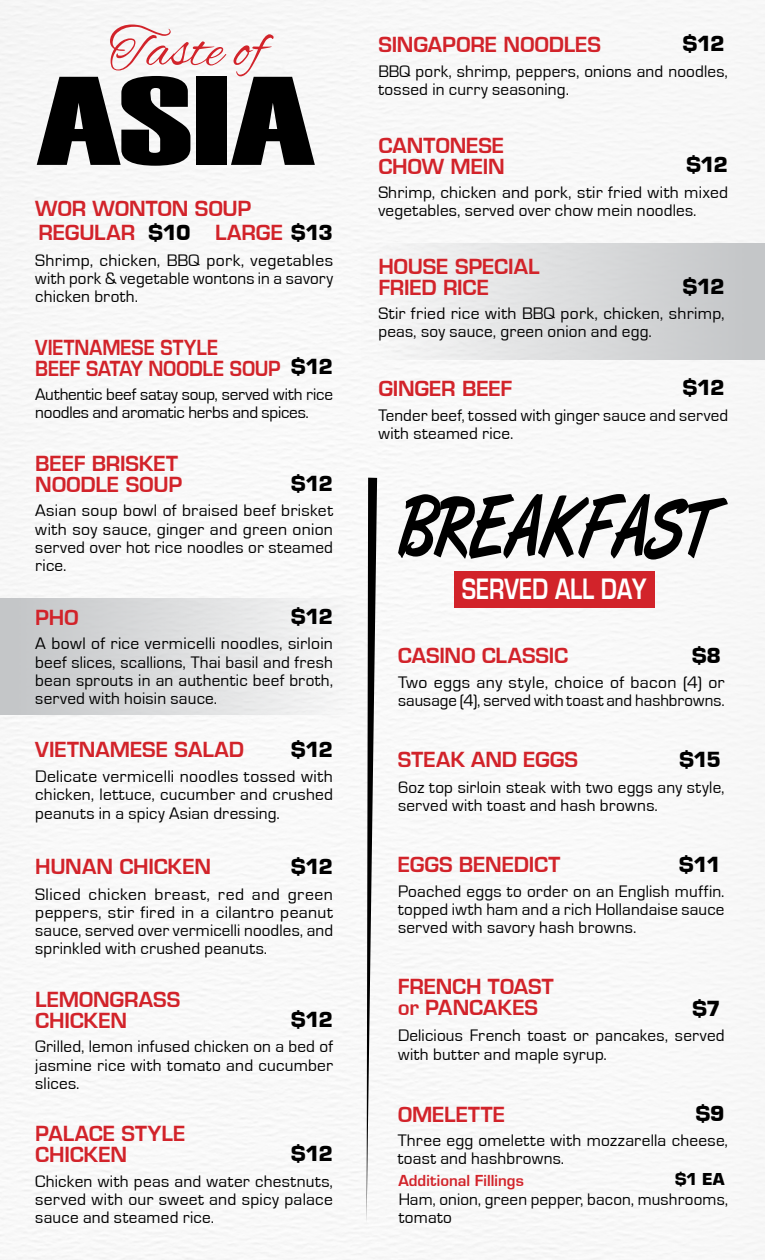
<style>
.page{position:relative;width:765px;height:1260px;background:#fff}
.page>*{position:absolute;margin:0;border:0;box-sizing:border-box;transform-origin:0 0}
.t1{font:125.88px "Haettenschweiler";color:#000;scale:1.57 1}
.t2{font:84.75px "Art Brush";color:#000;scale:.78 1}
.t3{font:56.38px "Alex Brush";color:#d2232a}
.t4{font:700 30.5px "Eurostile";color:#fff;scale:.79 1}
.t5{font:700 22.62px/20.9px "Eurostile";letter-spacing:-.005em;color:#d2232a}
.t6{font:22.62px "Eurostile Black URW";letter-spacing:-.07em;color:#000}
.t7{font:700 22.62px/20.9px "Eurostile";letter-spacing:-.005em;color:#d2232a;scale:.9 1}
.t8{font:17.88px "Eurostile Black URW";color:#000}
.t9{font:17.25px/18.1px "Eurostile";letter-spacing:.01em;color:#000}
.t10{font:17.25px/18.1px "Eurostile";letter-spacing:-.015em;color:#000}
.t11{font:700 16.5px "Eurostile";letter-spacing:.005em;color:#d2232a}
.s1{font-family:"Eurostile Black URW";font-weight:400;color:#000}
</style>
<div class="page">
<div style="left:0;top:598px;width:367px;height:116px;background:linear-gradient(to right,#c2c4c6,#f9f9f9)"></div>
<div style="left:361px;top:244px;width:404px;height:116px;background:linear-gradient(to right,#f9f9f9,#c2c4c6)"></div>
<svg style="left:367px;top:478px;width:10px;height:745px"></svg>
<div style="left:454px;top:571px;width:201px;height:37px;background:#d2232a"></div>
<h3 class="t3" style="left:109px;top:16px;width:157px">Taste of</h3>
<h1 class="t1" style="left:35px;top:36px;width:180px">ASIA</h1>
<h3 class="t5" style="left:35px;top:198px;width:299px;line-height:24.2px">WOR WONTON SOUP<br>REGULAR <span class="s1">$10</span> LARGE <span class="s1">$13</span></h3>
<p class="t9" style="left:35px;top:251px;width:299px;text-align:justify">Shrimp, chicken, BBQ pork, vegetables with pork &amp; vegetable wontons in a savory chicken broth.</p>
<h3 class="t7" style="left:35px;top:338px;width:332px">VIETNAMESE STYLE<br>BEEF SATAY NOODLE SOUP <span class="s1">$12</span></h3>
<p class="t10" style="left:35px;top:386px;width:299px">Authentic beef satay soup, served with rice noodles and aromatic herbs and spices.</p>
<h3 class="t5" style="left:35px;top:455px;width:148px">BEEF BRISKET<br>NOODLE SOUP</h3>
<h3 class="t6" style="left:291px;top:470px;width:43px">$12</h3>
<p class="t9" style="left:35px;top:502px;width:299px;text-align:justify">Asian soup bowl of braised beef brisket with soy sauce, ginger and green onion served over hot rice noodles or steamed rice.</p>
<h3 class="t5" style="left:35px;top:608px;width:45px">PHO</h3>
<h3 class="t6" style="left:291px;top:603px;width:43px">$12</h3>
<p class="t9" style="left:35px;top:635px;width:299px;text-align:justify">A bowl of rice vermicelli noodles, sirloin beef slices, scallions, Thai basil and fresh bean sprouts in an authentic beef broth, served with hoisin sauce.</p>
<h3 class="t5" style="left:35px;top:740px;width:210px">VIETNAMESE SALAD</h3>
<h3 class="t6" style="left:291px;top:736px;width:43px">$12</h3>
<p class="t9" style="left:35px;top:768px;width:299px;text-align:justify">Delicate vermicelli noodles tossed with chicken, lettuce, cucumber and crushed peanuts in a spicy Asian dressing.</p>
<h3 class="t5" style="left:35px;top:858px;width:177px">HUNAN CHICKEN</h3>
<h3 class="t6" style="left:291px;top:853px;width:43px">$12</h3>
<p class="t9" style="left:35px;top:885px;width:299px;text-align:justify">Sliced chicken breast, red and green peppers, stir fired in a cilantro peanut sauce, served over vermicelli noodles, and sprinkled with crushed peanuts.</p>
<h3 class="t5" style="left:35px;top:991px;width:146px">LEMONGRASS<br>CHICKEN</h3>
<h3 class="t6" style="left:291px;top:1006px;width:43px">$12</h3>
<p class="t9" style="left:35px;top:1038px;width:299px;text-align:justify">Grilled, lemon infused chicken on a bed of jasmine rice with tomato and cucumber slices.</p>
<h3 class="t5" style="left:35px;top:1125px;width:152px">PALACE STYLE<br>CHICKEN</h3>
<h3 class="t6" style="left:291px;top:1140px;width:43px">$12</h3>
<p class="t9" style="left:35px;top:1173px;width:299px;text-align:justify">Chicken with peas and water chestnuts, served with our sweet and spicy palace sauce and steamed rice.</p>
<h3 class="t5" style="left:378px;top:36px;width:224px">SINGAPORE NOODLES</h3>
<h3 class="t6" style="left:683px;top:30px;width:43px">$12</h3>
<p class="t9" style="left:378px;top:62px;width:351px">BBQ pork, shrimp, peppers, onions and noodles, tossed in curry seasoning.</p>
<h3 class="t5" style="left:378px;top:136px;width:128px">CANTONESE<br>CHOW MEIN</h3>
<h3 class="t6" style="left:686px;top:152px;width:43px">$12</h3>
<p class="t9" style="left:378px;top:184px;width:351px">Shrimp, chicken and pork, stir fried with mixed vegetables, served over chow mein noodles.</p>
<h3 class="t5" style="left:378px;top:257px;width:163px">HOUSE SPECIAL<br>FRIED RICE</h3>
<h3 class="t6" style="left:683px;top:273px;width:43px">$12</h3>
<p class="t9" style="left:378px;top:305px;width:348px">Stir fried rice with BBQ pork, chicken, shrimp, peas, soy sauce, green onion and egg.</p>
<h3 class="t5" style="left:378px;top:380px;width:135px">GINGER BEEF</h3>
<h3 class="t6" style="left:683px;top:374px;width:43px">$12</h3>
<p class="t9" style="left:378px;top:406px;width:351px">Tender beef, tossed with ginger sauce and served with steamed rice.</p>
<h2 class="t2" style="left:398px;top:482px;width:401px">BREAKFAST</h2>
<h3 class="t4" style="left:462px;top:577px;width:235px">SERVED ALL DAY</h3>
<h3 class="t6" style="left:692px;top:642px;width:30px">$8</h3>
<h3 class="t5" style="left:398px;top:646px;width:172px">CASINO CLASSIC</h3>
<p class="t9" style="left:398px;top:674px;width:328px">Two eggs any style, choice of bacon (4) or sausage (4), served with toast and hashbrowns.</p>
<h3 class="t6" style="left:679px;top:746px;width:43px">$15</h3>
<h3 class="t5" style="left:398px;top:751px;width:182px">STEAK AND EGGS</h3>
<p class="t9" style="left:398px;top:778px;width:328px">6oz top sirloin steak with two eggs any style, served with toast and hash browns.</p>
<h3 class="t6" style="left:679px;top:851px;width:43px">$11</h3>
<h3 class="t5" style="left:398px;top:855px;width:164px">EGGS BENEDICT</h3>
<p class="t9" style="left:398px;top:883px;width:328px;text-align:justify">Poached eggs to order on an English muffin. topped iwth ham and a rich Hollandaise sauce served with savory hash browns.</p>
<h3 class="t5" style="left:398px;top:978px;width:157px">FRENCH TOAST or PANCAKES</h3>
<p class="t9" style="left:398px;top:1027px;width:328px">Delicious French toast or pancakes, served with butter and maple syrup.</p>
<h3 class="t6" style="left:692px;top:995px;width:30px">$7</h3>
<h3 class="t5" style="left:398px;top:1105px;width:109px">OMELETTE</h3>
<h3 class="t6" style="left:696px;top:1100px;width:30px">$9</h3>
<p class="t9" style="left:398px;top:1132px;width:332px">Three egg omelette with mozzarella cheese, toast and hashbrowns.</p>
<p class="t11" style="left:398px;top:1173px;width:127px">Additional Fillings</p>
<p class="t8" style="left:675px;top:1168px;width:51px">$1 EA</p>
<p class="t9" style="left:399px;top:1191px;width:331px">Ham, onion, green pepper, bacon, mushrooms, tomato</p>
</div>
